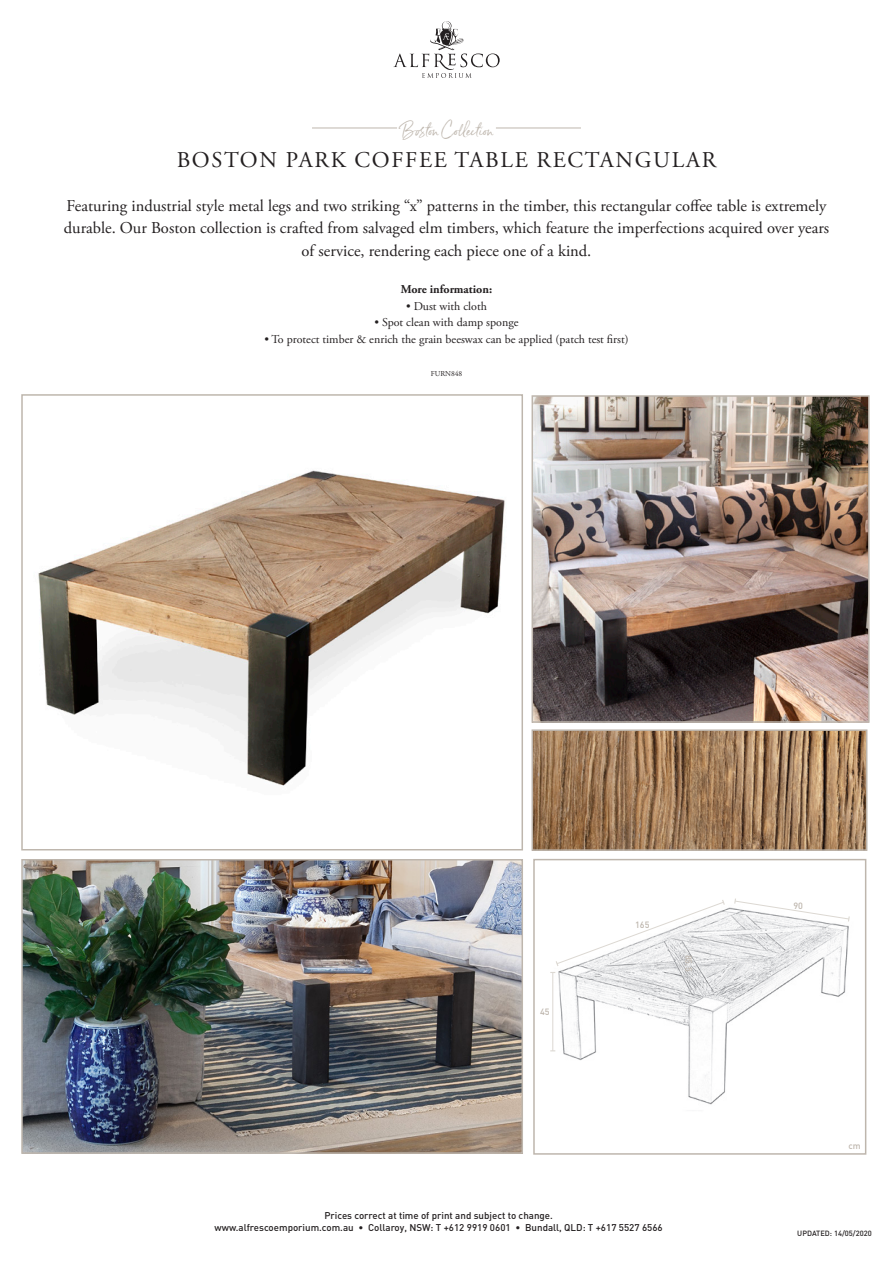
<style>
.page{position:relative;width:893px;height:1263px;background:#fff}
.page>*{position:absolute;margin:0;border:0;box-sizing:border-box;transform-origin:0 0}
.t1{font:22.5px "Adobe Garamond Pro";letter-spacing:.075em;color:#231f20}
.t2{font:19.5px "Serendipity";color:#beb6ad}
.About_The_Product{font:16.5px/22.5px "Adobe Garamond Pro";color:#231f20;text-align:center}
.t3{font:12px "Adobe Garamond Pro";color:#231f20}
.t4{font:700 12px "Adobe Garamond Pro";color:#231f20}
.t5{font:500 9.75px/12px "DIN";color:#231f20;text-align:center}
.t6{font:500 9px "DIN";color:#beb6ad}
.t7{font:500 7.5px "DIN";color:#231f20}
.t8{font:7.5px "Adobe Garamond Pro";color:#231f20}
</style>
<div class="page">
<svg style="left:393px;top:21px;width:107px;height:57px"></svg>
<hr style="left:312px;top:128px;width:85px;height:1px;background:#beb6ad">
<hr style="left:496px;top:128px;width:85px;height:1px;background:#beb6ad">
<img style="left:534px;top:398px;width:333px;height:322px">
<div style="left:531px;top:395px;width:339px;height:328px;border:2px solid #beb6ad"></div>
<img style="left:534px;top:732px;width:330px;height:116px">
<div style="left:531px;top:729px;width:336px;height:122px;border:2px solid #beb6ad"></div>
<img style="left:38px;top:470px;width:467px;height:316px">
<div style="left:21px;top:394px;width:502px;height:456px;border:2px solid #beb6ad"></div>
<img style="left:24px;top:862px;width:496px;height:289px">
<div style="left:21px;top:859px;width:502px;height:295px;border:2px solid #beb6ad"></div>
<img style="left:550px;top:907px;width:299px;height:198px">
<div style="left:533px;top:859px;width:333px;height:296px;border:2px solid #beb6ad"></div>
<svg style="left:733px;top:898px;width:117px;height:25px"></svg>
<hr style="left:552px;top:972px;width:1px;height:79px;background:#dcd8d2">
<svg style="left:550px;top:900px;width:176px;height:73px"></svg>
<p class="t2" style="left:399px;top:118px;width:95px">Boston Collection</p>
<p class="t1" style="left:177px;top:146px;width:541px">BOSTON PARK COFFEE TABLE RECTANGULAR</p>
<p class="About_The_Product" style="left:64px;top:195px;width:767px">Featuring industrial style metal legs and two striking “x” patterns in the timber, this rectangular coffee table is extremely durable. Our Boston collection is crafted from salvaged elm timbers, which feature the imperfections acquired over years of service, rendering each piece one of a kind.</p>
<p class="t4" style="left:401px;top:283px;width:93px">More information:</p>
<p class="t3" style="left:406px;top:299px;width:82px">• Dust with cloth</p>
<p class="t3" style="left:374px;top:315px;width:146px">• Spot clean with damp sponge</p>
<p class="t3" style="left:264px;top:332px;width:366px">• To protect timber &amp; enrich the grain beeswax can be applied (patch test first)</p>
<p class="t8" style="left:431px;top:369px;width:33px">FURN848</p>
<p class="t6" style="left:540px;top:1006px;width:11px">45</p>
<p class="t6" style="left:635px;top:919px;width:16px">165</p>
<p class="t6" style="left:694px;top:955px;width:18px;rotate:90deg">85.5</p>
<p class="t5" style="left:215px;top:1209px;width:450px">Prices correct at time of print and subject to change.<br>www.alfrescoemporium.com.au • Collaroy, NSW: T +612 9919 0601 • Bundall, QLD: T +617 5527 6566</p>
<p class="t6" style="left:793px;top:899px;width:11px">90</p>
<p class="t6" style="left:848px;top:1140px;width:14px">cm</p>
<p class="t7" style="left:797px;top:1229px;width:76px">UPDATED: 14/05/2020</p>
</div>
